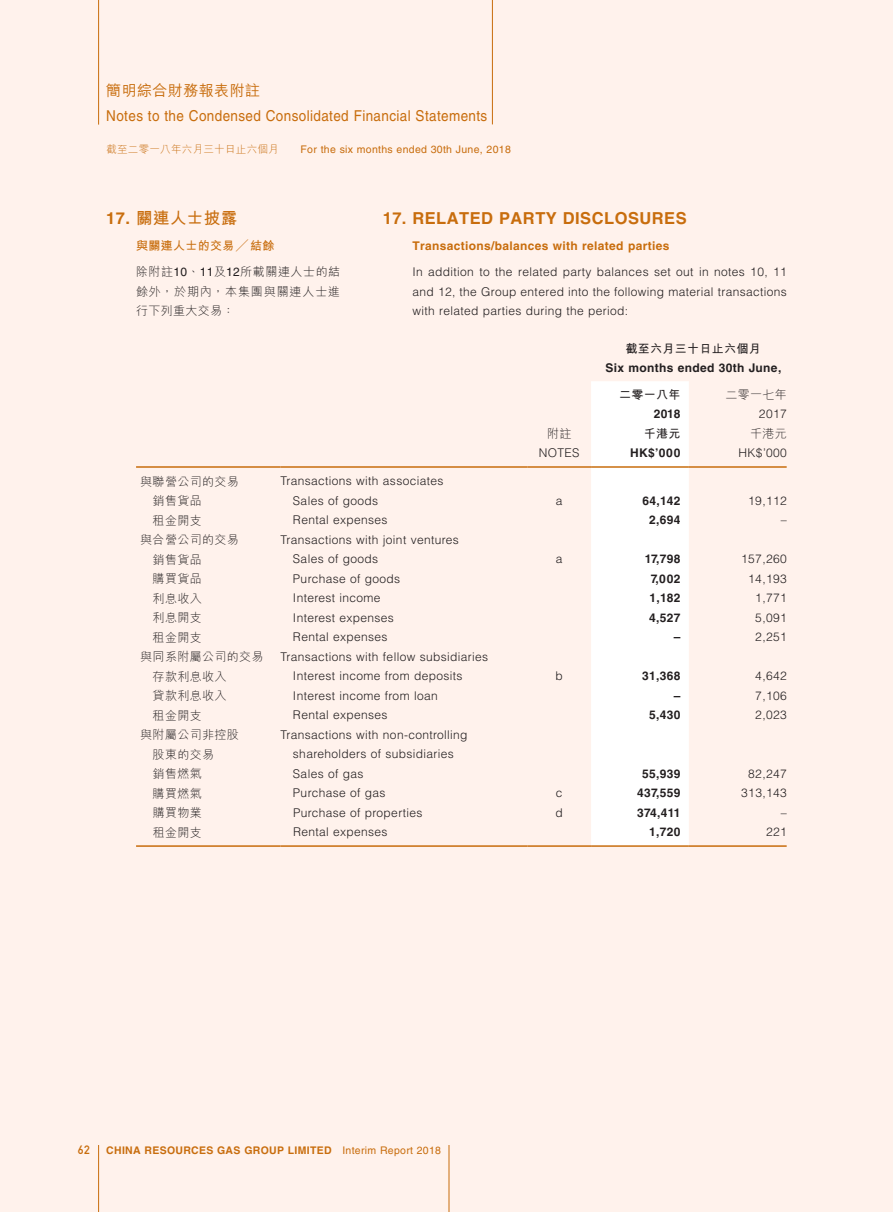
<style>
.page{position:relative;width:893px;height:1212px;background:#fff2ec}
.page>*{position:absolute;margin:0;border:0;box-sizing:border-box;transform-origin:0 0}
.t1{font:700 16.5px "Helvetica LT Std";letter-spacing:.03em;color:#c86d0d}
.t2{font:700 16.5px "M Hei HK";letter-spacing:.03em;color:#c86d0d}
.t3{font:15px "Helvetica LT Std";letter-spacing:.03em;color:#c86d0d;scale:.9 1}
.t4{font:500 15px "M Hei HK";letter-spacing:.03em;color:#c86d0d}
.t5{font:300 12px/19.5px "Helvetica LT Std";letter-spacing:.03em;color:#231f20;text-align:justify}
.t6{font:300 12px/19.5px "M Hei HK";letter-spacing:.03em;color:#231f20}
.t7{font:700 12px "Helvetica LT Std";letter-spacing:.03em;color:#231f20}
.t8{font:700 12px "Helvetica LT Std";letter-spacing:.03em;color:#c86d0d}
.t9{font:300 12px/25.8px "M Hei HK";letter-spacing:.05em;color:#231f20}
.t10{font:300 12px/19.5px "M Hei HK";letter-spacing:.075em;color:#231f20}
.t11{font:700 12px "M Hei HK";letter-spacing:.03em;color:#231f20}
.t12{font:12px "DIN Mittelschrift Std";color:#c86d0d}
.t13{font:700 10.5px "Helvetica LT Std";letter-spacing:.03em;color:#c86d0d}
.t14{font:10.5px "Helvetica LT Std";letter-spacing:.03em;color:#c86d0d}
.t15{font:300 10.5px "M Hei HK";letter-spacing:.03em;color:#c86d0d}
.s1{font-family:"Helvetica LT Std"}
.s2{font-weight:700;color:#c86d0d}
.s3{font-family:"Helvetica LT Std";font-weight:400}
.s4{font-weight:400}
</style>
<div class="page">
<div style="left:591px;top:381px;width:98px;height:464px;background:#fff"></div>
<hr style="left:136px;top:466px;width:145px;height:2px;background:#c86d0d">
<hr style="left:281px;top:466px;width:246px;height:2px;background:#c86d0d">
<hr style="left:527px;top:466px;width:64px;height:2px;background:#c86d0d">
<hr style="left:591px;top:466px;width:98px;height:2px;background:#c86d0d">
<hr style="left:689px;top:466px;width:98px;height:2px;background:#c86d0d">
<hr style="left:136px;top:845px;width:145px;height:2px;background:#c86d0d">
<hr style="left:281px;top:845px;width:246px;height:2px;background:#c86d0d">
<hr style="left:527px;top:845px;width:64px;height:2px;background:#c86d0d">
<hr style="left:591px;top:845px;width:98px;height:2px;background:#c86d0d">
<hr style="left:689px;top:845px;width:98px;height:2px;background:#c86d0d">
<hr style="left:98px;top:0;width:1px;height:125px;background:#c86d0d">
<hr style="left:98px;top:1145px;width:1px;height:67px;background:#c86d0d">
<hr style="left:449px;top:1145px;width:1px;height:67px;background:#c86d0d">
<hr style="left:492px;top:0;width:1px;height:124px;background:#c86d0d">
<p class="t4" style="left:106px;top:79px;width:155px">簡明綜合財務報表附註</p>
<p class="t3" style="left:106px;top:107px;width:425px">Notes to the Condensed Consolidated Financial Statements</p>
<p class="t15" style="left:106px;top:141px;width:174px">截至二零一八年六月三十日止六個月</p>
<p class="t14" style="left:301px;top:143px;width:212px">For the six months ended 30th June, 2018</p>
<h1 class="t2" style="left:106px;top:206px;width:133px"><span class="s1">17.</span> 關連人士披露</h1>
<p class="t9" style="left:136px;top:233px;width:206px"><span class="s2">與關連人士的交易╱結餘<br></span>除附註<span class="s3">10</span>、<span class="s3">11</span>及<span class="s3">12</span>所載關連人士的結</p>
<p class="t10" style="left:136px;top:281px;width:206px">餘外，於期內，本集團與關連人士進行下列重大交易：</p>
<h1 class="t1" style="left:383px;top:209px;width:305px">17. RELATED PARTY DISCLOSURES</h1>
<p class="t8" style="left:412px;top:239px;width:258px">Transactions/balances with related parties</p>
<p class="t5" style="left:412px;top:262px;width:376px">In addition to the related party balances set out in notes 10, 11 and 12, the Group entered into the following material transactions with related parties during the period:</p>
<p class="t11" style="left:625px;top:340px;width:137px">截至六月三十日止六個月</p>
<p class="t7" style="left:605px;top:360px;width:177px">Six months ended 30th June,</p>
<p class="t11" style="left:619px;top:386px;width:63px">二零一八年</p>
<p class="t6" style="left:725px;top:385px;width:63px">二零一七年</p>
<p class="t7" style="left:654px;top:407px;width:28px">2018</p>
<p class="t5" style="left:759px;top:404px;width:29px">2017</p>
<p class="t6" style="left:547px;top:424px;width:26px">附註</p>
<p class="t11" style="left:644px;top:425px;width:38px">千港元</p>
<p class="t6" style="left:750px;top:424px;width:38px">千港元</p>
<p class="t5" style="left:539px;top:443px;width:42px">NOTES</p>
<p class="t7" style="left:630px;top:446px;width:52px">HK$’000</p>
<p class="t5" style="left:739px;top:443px;width:50px">HK$’000</p>
<p class="t6" style="left:140px;top:471px;width:100px">與聯營公司的交易</p>
<p class="t5" style="left:281px;top:471px;width:164px">Transactions with associates</p>
<p class="t6" style="left:153px;top:491px;width:51px">銷售貨品</p>
<p class="t5" style="left:293px;top:491px;width:87px">Sales of goods</p>
<p class="t5" style="left:556px;top:491px;width:8px">a</p>
<p class="t7" style="left:642px;top:493px;width:39px">64,142</p>
<p class="t5" style="left:748px;top:491px;width:40px">19,112</p>
<p class="t6" style="left:153px;top:510px;width:51px">租金開支</p>
<p class="t5" style="left:293px;top:510px;width:96px">Rental expenses</p>
<p class="t7" style="left:649px;top:513px;width:33px">2,694</p>
<p class="t5" style="left:781px;top:510px;width:7px">–</p>
<p class="t6" style="left:140px;top:530px;width:100px">與合營公司的交易</p>
<p class="t5" style="left:281px;top:530px;width:180px">Transactions with joint ventures</p>
<p class="t6" style="left:153px;top:549px;width:51px">銷售貨品</p>
<p class="t5" style="left:293px;top:549px;width:87px">Sales of goods</p>
<p class="t5" style="left:556px;top:549px;width:8px">a</p>
<p class="t7" style="left:645px;top:552px;width:37px">17,798</p>
<p class="t5" style="left:741px;top:549px;width:47px">157,260</p>
<p class="t6" style="left:153px;top:569px;width:51px">購買貨品</p>
<p class="t5" style="left:293px;top:569px;width:109px">Purchase of goods</p>
<p class="t7" style="left:651px;top:571px;width:31px">7,002</p>
<p class="t5" style="left:748px;top:569px;width:40px">14,193</p>
<p class="t6" style="left:153px;top:588px;width:51px">利息收入</p>
<p class="t5" style="left:293px;top:588px;width:89px">Interest income</p>
<p class="t7" style="left:649px;top:591px;width:32px">1,182</p>
<p class="t5" style="left:755px;top:588px;width:33px">1,771</p>
<p class="t6" style="left:153px;top:608px;width:51px">利息開支</p>
<p class="t5" style="left:293px;top:608px;width:102px">Interest expenses</p>
<p class="t7" style="left:649px;top:610px;width:33px">4,527</p>
<p class="t5" style="left:755px;top:608px;width:33px">5,091</p>
<p class="t6" style="left:153px;top:627px;width:51px">租金開支</p>
<p class="t5" style="left:293px;top:627px;width:96px">Rental expenses</p>
<p class="t7" style="left:674px;top:630px;width:8px">–</p>
<p class="t5" style="left:755px;top:627px;width:33px">2,251</p>
<p class="t6" style="left:140px;top:647px;width:125px">與同系附屬公司的交易</p>
<p class="t5" style="left:281px;top:647px;width:209px">Transactions with fellow subsidiaries</p>
<p class="t6" style="left:153px;top:666px;width:75px">存款利息收入</p>
<p class="t5" style="left:293px;top:666px;width:171px">Interest income from deposits</p>
<p class="t5" style="left:555px;top:666px;width:9px">b</p>
<p class="t7" style="left:642px;top:669px;width:40px">31,368</p>
<p class="t5" style="left:755px;top:666px;width:33px">4,642</p>
<p class="t6" style="left:153px;top:686px;width:75px">貸款利息收入</p>
<p class="t5" style="left:293px;top:686px;width:146px">Interest income from loan</p>
<p class="t7" style="left:674px;top:688px;width:8px">–</p>
<p class="t5" style="left:755px;top:686px;width:33px">7,106</p>
<p class="t6" style="left:153px;top:705px;width:51px">租金開支</p>
<p class="t5" style="left:293px;top:705px;width:96px">Rental expenses</p>
<p class="t7" style="left:649px;top:708px;width:33px">5,430</p>
<p class="t5" style="left:755px;top:705px;width:33px">2,023</p>
<p class="t6" style="left:153px;top:725px;width:88px;text-indent:-12px">與附屬公司非控股股東的交易</p>
<p class="t5" style="left:281px;top:725px;width:188px;text-align:center">Transactions with non-controlling shareholders of subsidiaries</p>
<p class="t6" style="left:153px;top:764px;width:51px">銷售燃氣</p>
<p class="t5" style="left:293px;top:764px;width:72px">Sales of gas</p>
<p class="t7" style="left:642px;top:766px;width:40px">55,939</p>
<p class="t5" style="left:748px;top:764px;width:40px">82,247</p>
<p class="t6" style="left:153px;top:783px;width:51px">購買燃氣</p>
<p class="t5" style="left:293px;top:783px;width:94px">Purchase of gas</p>
<p class="t5" style="left:556px;top:783px;width:8px">c</p>
<p class="t7" style="left:637px;top:786px;width:45px">437,559</p>
<p class="t5" style="left:741px;top:783px;width:47px">313,143</p>
<p class="t6" style="left:153px;top:803px;width:51px">購買物業</p>
<p class="t5" style="left:293px;top:803px;width:131px">Purchase of properties</p>
<p class="t5" style="left:555px;top:803px;width:9px">d</p>
<p class="t7" style="left:637px;top:805px;width:45px">374,411</p>
<p class="t5" style="left:781px;top:803px;width:7px">–</p>
<p class="t6" style="left:153px;top:822px;width:51px">租金開支</p>
<p class="t5" style="left:293px;top:822px;width:96px">Rental expenses</p>
<p class="t7" style="left:649px;top:825px;width:33px">1,720</p>
<p class="t5" style="left:766px;top:822px;width:22px">221</p>
<p class="t12" style="left:78px;top:1143px;width:13px">62</p>
<p class="t13" style="left:106px;top:1144px;width:336px">CHINA RESOURCES GAS GROUP LIMITED <span class="s4">Interim Report 2018</span></p>
</div>
